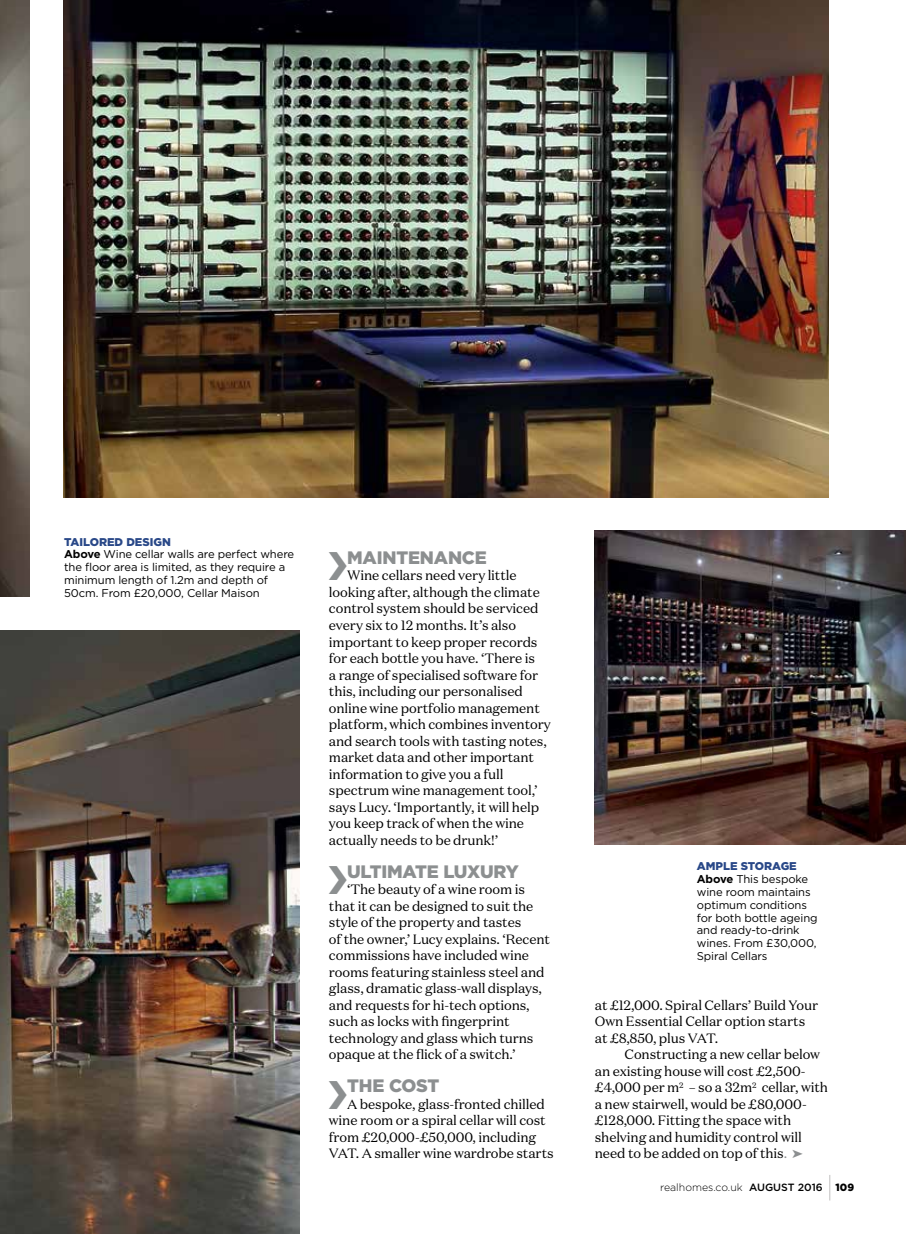
<style>
.page{position:relative;width:906px;height:1234px;background:#fff}
.page>*{position:absolute;margin:0;border:0;box-sizing:border-box;transform-origin:0 0}
.t1{font:900 18px "Gotham";letter-spacing:-.01em;color:#8c8f90}
.t2{font:13.5px/16.5px "Domaine Text";letter-spacing:-.01em;color:#000}
.t3{font:11.25px/12.8px "Gotham";letter-spacing:-.01em;color:#000}
.t4{font:300 10.5px "Gotham";color:#000}
.s1{font-weight:900;color:#294888}
.s2{font-weight:700}
.s3{color:#8c8f90}
.s4{font-weight:500}
.s5{font-weight:900}
</style>
<div class="page">
<svg style="left:829px;top:1175px;width:1px;height:25px"></svg>
<img style="left:0;top:630px;width:299px;height:603px">
<img style="left:63px;top:0;width:765px;height:498px">
<img style="left:0;top:0;width:30px;height:597px">
<img style="left:594px;top:531px;width:312px;height:313px">
<p class="t3" style="left:64px;top:535px;width:231px"><span class="s1">TAILORED DESIGN<br></span><span class="s2">Above</span> Wine cellar walls are perfect where the floor area is limited, as they require a minimum length of 1.2m and depth of 50cm. From £20,000, Cellar Maison</p>
<h1 class="t1" style="left:347px;top:547px;width:141px">MAINTENANCE</h1>
<p class="t2" style="left:329px;top:567px;width:223px;text-indent:18px">Wine cellars need very little looking after, although the climate control system should be serviced every six to 12 months. It’s also important to keep proper records for each bottle you have. ‘There is<br>a range of specialised software for this, including our personalised online wine portfolio management platform, which combines inventory and search tools with tasting notes, market data and other important information to give you a full spectrum wine management tool,’ says Lucy. ‘Importantly, it will help you keep track of when the wine actually needs to be drunk!’</p>
<h1 class="t1" style="left:347px;top:860px;width:173px">ULTIMATE LUXURY</h1>
<p class="t2" style="left:329px;top:880px;width:223px;text-indent:18px">‘The beauty of a wine room is that it can be designed to suit the style of the property and tastes<br>of the owner,’ Lucy explains. ‘Recent commissions have included wine rooms featuring stainless steel and glass, dramatic glass-wall displays, and requests for hi-tech options, such as locks with fingerprint technology and glass which turns opaque at the flick of a switch.’</p>
<h1 class="t1" style="left:347px;top:1075px;width:94px">THE COST</h1>
<p class="t2" style="left:329px;top:1095px;width:226px;text-indent:18px">A bespoke, glass-fronted chilled wine room or a spiral cellar will cost from £20,000-£50,000, including VAT. A smaller wine wardrobe starts</p>
<p class="t3" style="left:697px;top:859px;width:122px"><span class="s1">AMPLE STORAGE<br></span><span class="s2">Above</span> This bespoke wine room maintains optimum conditions for both bottle ageing and ready-to-drink wines. From £30,000,<br>Spiral Cellars</p>
<p class="t2" style="left:595px;top:996px;width:225px">at £12,000. Spiral Cellars’ Build Your<br>Own Essential Cellar option starts at £8,850, plus VAT.</p>
<p class="t2" style="left:595px;top:1045px;width:235px;text-indent:30px">Constructing a new cellar below an existing house will cost £2,500- £4,000 per m<sup>2</sup> – so a 32m<sup>2</sup> cellar, with a new stairwell, would be £80,000- £128,000. Fitting the space with shelving and humidity control will need to be added on top of this<span class="s3">.</span> <span class="s3">➤</span></p>
<p class="t4" style="left:660px;top:1181px;width:195px">realhomes.co.uk <span class="s4">AUGUST 2016</span> <span class="s5">109</span></p>
</div>
